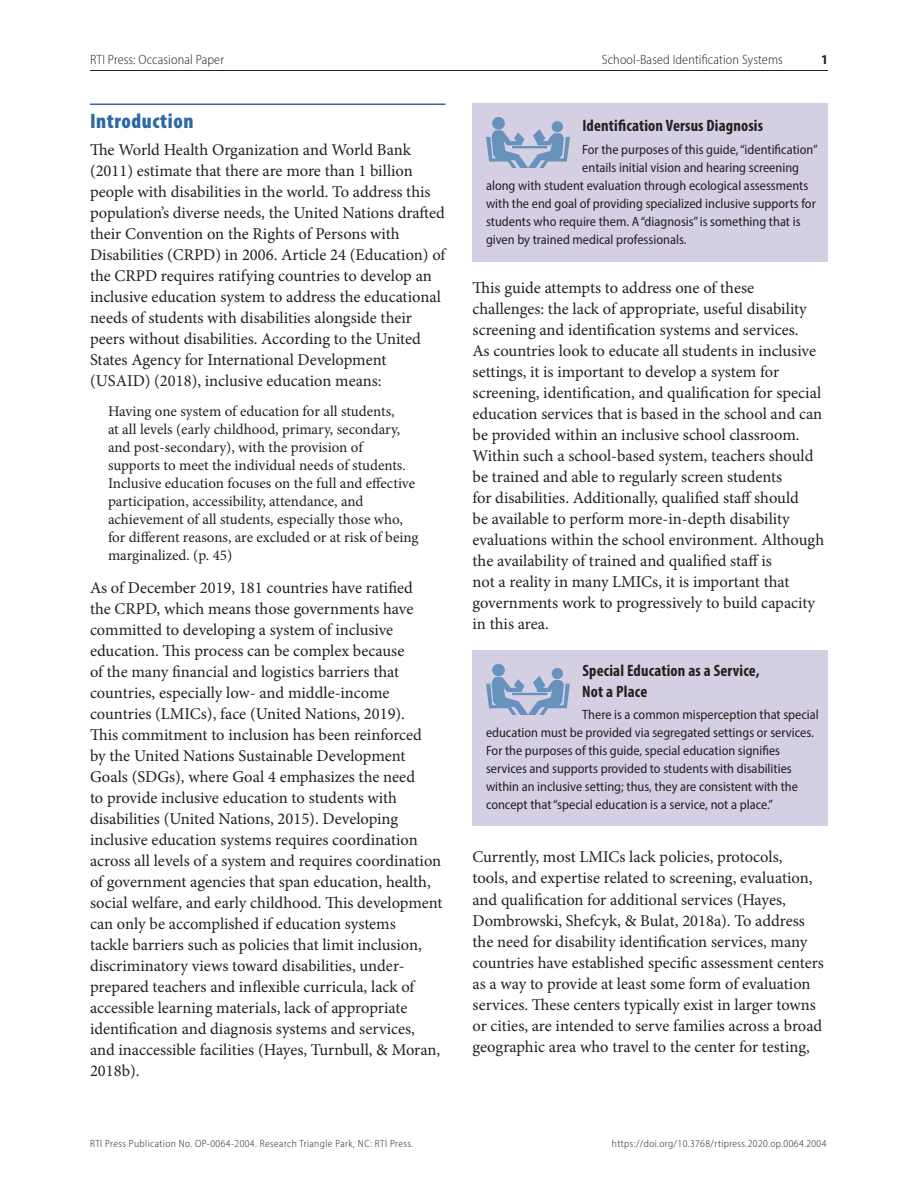
<style>
.page{position:relative;width:918px;height:1188px;background:#fff}
.page>*{position:absolute;margin:0;border:0;box-sizing:border-box;transform-origin:0 0}
.head1{font:900 condensed 21px "Myriad Pro";letter-spacing:.025em;color:#2f68a4}
.body-text{font:16.5px/21px "Minion Pro";color:#231f20}
.boxed-text-title{font:700 condensed 16.5px/21px "Myriad Pro";letter-spacing:.01em;color:#231f20}
.disp-quote{font:15px/18px "Minion Pro";color:#231f20}
.boxed-text-pgraph{font:semi-condensed 13.5px/18px "Myriad Pro";color:#231f20}
.t1{font:300 semi-condensed 13.5px "Myriad Pro";letter-spacing:.01em;color:#231f20}
.t2{font:700 semi-condensed 13.5px "Myriad Pro";color:#231f20}
.t3{font:300 semi-condensed 10.5px "Myriad Pro";letter-spacing:.04em;color:#231f20}
</style>
<div class="page">
<hr style="left:90px;top:70px;width:738px;height:1px;background:#231f20">
<hr style="left:90px;top:104px;width:356px;height:1px;background:#2f68a4">
<div style="left:472px;top:650px;width:356px;height:176px;background:#d5cfe4"></div>
<svg style="left:486px;top:676px;width:84px;height:38px"></svg>
<div style="left:492px;top:664px;width:13px;height:12px;background:#6692bc;border-radius:50%"></div>
<div style="left:552px;top:668px;width:11px;height:11px;background:#6692bc;border-radius:50%"></div>
<div style="left:472px;top:104px;width:356px;height:158px;background:#d5cfe4"></div>
<svg style="left:486px;top:129px;width:84px;height:38px"></svg>
<div style="left:492px;top:117px;width:13px;height:13px;background:#6692bc;border-radius:50%"></div>
<div style="left:552px;top:121px;width:11px;height:11px;background:#6692bc;border-radius:50%"></div>
<p class="t1" style="left:90px;top:52px;width:136px">RTI Press: Occasional Paper</p>
<p class="t1" style="left:602px;top:52px;width:183px">School-Based Identification Systems</p>
<p class="t2" style="left:821px;top:51px;width:8px">1</p>
<p class="head1" style="left:90px;top:107px;width:105px">Introduction</p>
<p class="body-text" style="left:90px;top:139px;width:357px">The World Health Organization and World Bank (2011) estimate that there are more than 1 billion people with disabilities in the world. To address this population’s diverse needs, the United Nations drafted their Convention on the Rights of Persons with Disabilities (CRPD) in 2006. Article 24 (Education) of the CRPD requires ratifying countries to develop an inclusive education system to address the educational needs of students with disabilities alongside their peers without disabilities. According to the United States Agency for International Development (USAID) (2018), inclusive education means:</p>
<p class="disp-quote" style="left:108px;top:402px;width:312px">Having one system of education for all students,<br>at all levels (early childhood, primary, secondary, and post-secondary), with the provision of supports to meet the individual needs of students.<br>Inclusive education focuses on the full and effective participation, accessibility, attendance, and achievement of all students, especially those who, for different reasons, are excluded or at risk of being marginalized. (p. 45)</p>
<p class="body-text" style="left:90px;top:577px;width:354px">As of December 2019, 181 countries have ratified<br>the CRPD, which means those governments have committed to developing a system of inclusive education. This process can be complex because<br>of the many financial and logistics barriers that countries, especially low- and middle-income countries (LMICs), face (United Nations, 2019).<br>This commitment to inclusion has been reinforced<br>by the United Nations Sustainable Development Goals (SDGs), where Goal 4 emphasizes the need<br>to provide inclusive education to students with disabilities (United Nations, 2015). Developing inclusive education systems requires coordination across all levels of a system and requires coordination of government agencies that span education, health, social welfare, and early childhood. This development can only be accomplished if education systems<br>tackle barriers such as policies that limit inclusion, discriminatory views toward disabilities, under&shy;prepared teachers and inflexible curricula, lack of accessible learning materials, lack of appropriate identification and diagnosis systems and services, and inaccessible facilities (Hayes, Turnbull, &amp; Moran, 2018b).</p>
<p class="boxed-text-title" style="left:582px;top:115px;width:182px">Identification Versus Diagnosis</p>
<p class="boxed-text-pgraph" style="left:582px;top:140px;width:237px">For the purposes of this guide, “identification”</p>
<p class="boxed-text-pgraph" style="left:582px;top:158px;width:218px">entails initial vision and hearing screening</p>
<p class="boxed-text-pgraph" style="left:486px;top:176px;width:324px">along with student evaluation through ecological assessments</p>
<p class="boxed-text-pgraph" style="left:486px;top:194px;width:331px">with the end goal of providing specialized inclusive supports for</p>
<p class="boxed-text-pgraph" style="left:486px;top:212px;width:316px">students who require them. A “diagnosis” is something that is</p>
<p class="boxed-text-pgraph" style="left:486px;top:230px;width:202px">given by trained medical professionals.</p>
<p class="body-text" style="left:473px;top:277px;width:353px">This guide attempts to address one of these challenges: the lack of appropriate, useful disability screening and identification systems and services.<br>As countries look to educate all students in inclusive settings, it is important to develop a system for screening, identification, and qualification for special education services that is based in the school and can be provided within an inclusive school classroom.<br>Within such a school-based system, teachers should be trained and able to regularly screen students<br>for disabilities. Additionally, qualified staff should<br>be available to perform more-in-depth disability evaluations within the school environment. Although the availability of trained and qualified staff is<br>not a reality in many LMICs, it is important that governments work to progressively to build capacity in this area.</p>
<p class="boxed-text-title" style="left:582px;top:659px;width:179px">Special Education as a Service,<br>Not a Place</p>
<p class="boxed-text-pgraph" style="left:486px;top:705px;width:334px;text-indent:96px">There is a common misperception that special education must be provided via segregated settings or services.<br>For the purposes of this guide, special education signifies services and supports provided to students with disabilities within an inclusive setting; thus, they are consistent with the concept that “special education is a service, not a place.”</p>
<p class="body-text" style="left:472px;top:847px;width:353px">Currently, most LMICs lack policies, protocols,<br>tools, and expertise related to screening, evaluation, and qualification for additional services (Hayes, Dombrowski, Shefcyk, &amp; Bulat, 2018a). To address the need for disability identification services, many countries have established specific assessment centers as a way to provide at least some form of evaluation services. These centers typically exist in larger towns or cities, are intended to serve families across a broad geographic area who travel to the center for testing,</p>
<p class="t3" style="left:90px;top:1137px;width:325px">RTI Press Publication No. OP-0064-2004. Research Triangle Park, NC: RTI Press.</p>
<p class="t3" style="left:612px;top:1137px;width:216px">https://doi.org/10.3768/rtipress.2020.op.0064.2004</p>
</div>
